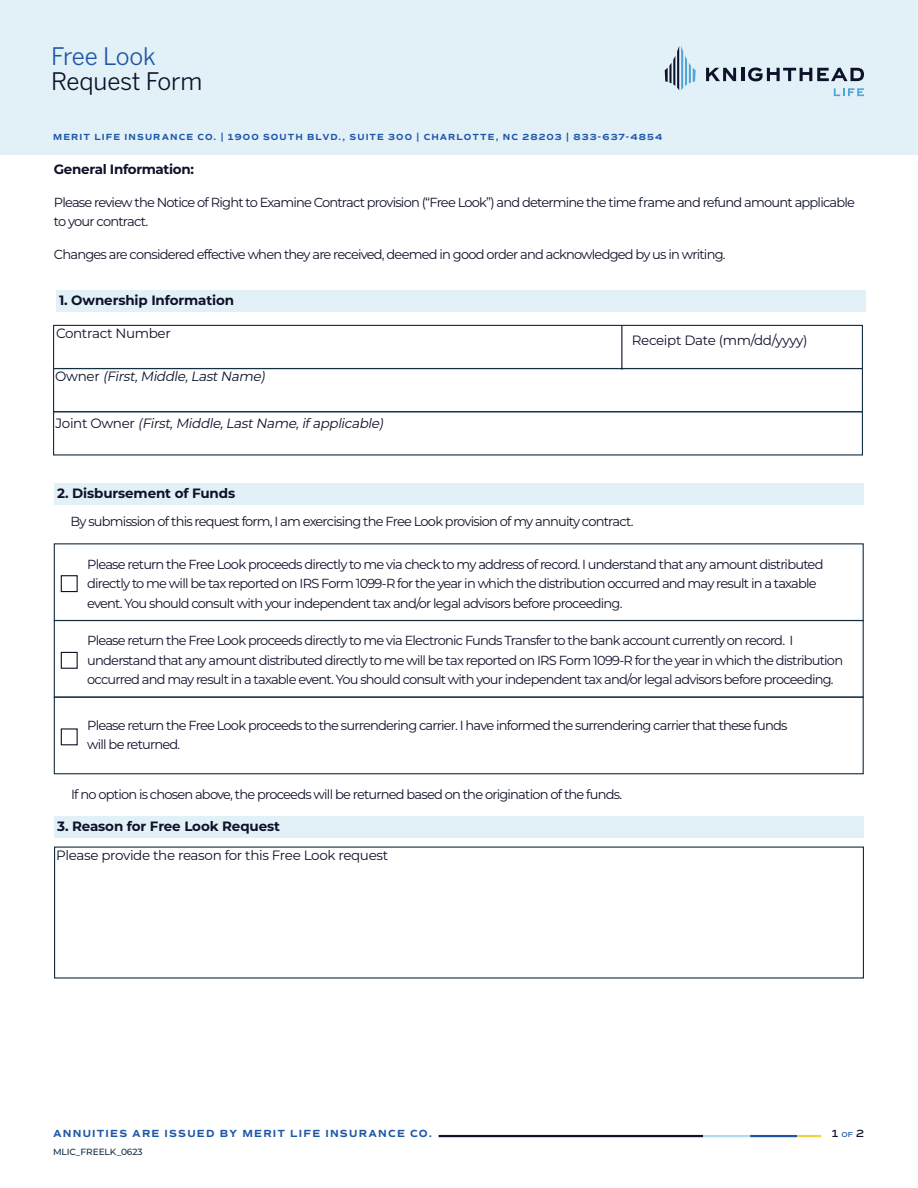
<style>
.page{position:relative;width:918px;height:1188px;background:#fff}
.page>*{position:absolute;margin:0;border:0;box-sizing:border-box;transform-origin:0 0}
.t1{font:24px "Benton Sans";letter-spacing:-.005em;color:#0e1129}
.t2{font:24px "Benton Sans";letter-spacing:-.02em;color:#1d56a7}
.t3{font:700 13.5px "Montserrat";letter-spacing:-.01em;color:#0e1129}
.t4{font:13.5px "Montserrat";letter-spacing:-.025em;color:#0e1129}
.t5{font:italic 13.5px "Montserrat";color:#0e1129}
.t6{font:13.2px/19.5px "Montserrat";letter-spacing:-.06em;color:#0e1129}
.t7{font:700 10.5px "Commuters Sans";letter-spacing:.115em;color:#1d56a7}
.t8{font:600 10.5px "Commuters Sans";color:#0e1129}
.t9{font:700 9px "Commuters Sans";letter-spacing:.12em;color:#1d56a7}
.t10{font:500 9px "Montserrat";letter-spacing:-.01em;color:#152f41}
.s1{font-style:normal}
.s2{font-size:7.35px;color:#1d56a7}
</style>
<div class="page">
<div style="left:0;top:0;width:918px;height:154px;background:#e2f0f7"></div>
<svg style="left:706px;top:68px;width:158px;height:13px"></svg>
<svg style="left:665px;top:46px;width:31px;height:44px"></svg>
<svg style="left:834px;top:88px;width:30px;height:8px"></svg>
<hr style="left:439px;top:1135px;width:264px;height:2px;background:#0e1129">
<hr style="left:703px;top:1135px;width:47px;height:2px;background:#b0daef">
<hr style="left:750px;top:1135px;width:47px;height:2px;background:#1d56a7">
<hr style="left:797px;top:1135px;width:24px;height:2px;background:#f4d039">
<div style="left:56px;top:290px;width:810px;height:22px;background:#e2f0f7"></div>
<div style="left:53px;top:411px;width:810px;height:45px;border:1px solid #152f41"></div>
<div style="left:54px;top:484px;width:810px;height:21px;background:#e2f0f7"></div>
<div style="left:61px;top:575px;width:17px;height:17px;border:1px solid #0e1129"></div>
<div style="left:54px;top:620px;width:810px;height:78px;border:1px solid #152f41"></div>
<div style="left:61px;top:652px;width:17px;height:17px;border:1px solid #0e1129"></div>
<div style="left:54px;top:697px;width:810px;height:77px;border:1px solid #152f41"></div>
<div style="left:61px;top:728px;width:17px;height:17px;border:1px solid #0e1129"></div>
<div style="left:54px;top:816px;width:810px;height:22px;background:#e2f0f7"></div>
<div style="left:53px;top:325px;width:810px;height:44px;border:1px solid #152f41"></div>
<hr style="left:621px;top:326px;width:1px;height:44px;background:#0e1129">
<h1 class="t2" style="left:51px;top:42px;width:106px">Free Look</h1>
<h1 class="t1" style="left:51px;top:67px;width:153px">Request Form</h1>
<p class="t9" style="left:53px;top:131px;width:611px">MERIT LIFE INSURANCE CO. | 1900 SOUTH BLVD., SUITE 300 | CHARLOTTE, NC 28203 | 833-637-4854</p>
<p class="t3" style="left:54px;top:159px;width:142px">General Information:</p>
<p class="t6" style="left:54px;top:192px;width:803px">Please review the Notice of Right to Examine Contract provision (“Free Look”) and determine the time frame and refund amount applicable to your contract.</p>
<p class="t6" style="left:54px;top:244px;width:673px">Changes are considered effective when they are received, deemed in good order and acknowledged by us in writing.</p>
<p class="t3" style="left:59px;top:290px;width:177px">1. Ownership Information</p>
<p class="t4" style="left:56px;top:324px;width:116px">Contract Number</p>
<p class="t5" style="left:55px;top:367px;width:215px"><span class="s1">O w n e r</span> (First,Middle,LastName)</p>
<p class="t5" style="left:55px;top:414px;width:333px"><span class="s1">J o i n t O w n e r</span> (First,Middle,LastName,ifapplicable)</p>
<p class="t4" style="left:632px;top:331px;width:177px">Receipt Date (mm/dd/yyyy)</p>
<p class="t3" style="left:57px;top:484px;width:180px">2. Disbursement of Funds</p>
<p class="t6" style="left:70px;top:511px;width:564px">By submission of this request form, I am exercising the Free Look provision of my annuity contract.</p>
<p class="t6" style="left:87px;top:554px;width:738px">Please return the Free Look proceeds directly to me via check to my address of record. I understand that any amount distributed directly to me will be tax reported on IRS Form 1099-R for the year in which the distribution occurred and may result in a taxable event. You should consult with your independent tax and/or legal advisors before proceeding.</p>
<p class="t6" style="left:87px;top:631px;width:757px">Please return the Free Look proceeds directly to me via Electronic Funds Transfer to the bank account currently on record. I understand that any amount distributed directly to me will be tax reported on IRS Form 1099-R for the year in which the distribution occurred and may result in a taxable event. You should consult with your independent tax and/or legal advisors before proceeding.</p>
<p class="t6" style="left:87px;top:715px;width:702px">Please return the Free Look proceeds to the surrendering carrier. I have informed the surrendering carrier that these funds will be returned.</p>
<p class="t6" style="left:71px;top:784px;width:553px">If no option is chosen above, the proceeds will be returned based on the origination of the funds.</p>
<p class="t3" style="left:57px;top:816px;width:224px">3. Reason for Free Look Request</p>
<p class="t4" style="left:56px;top:846px;width:334px">Please provide the reason for this Free Look request</p>
<p class="t7" style="left:53px;top:1127px;width:380px">ANNUITIES ARE ISSUED BY MERIT LIFE INSURANCE CO.</p>
<p class="t8" style="left:832px;top:1127px;width:34px">1 <span class="s2">of</span> 2</p>
<p class="t10" style="left:53px;top:1146px;width:91px">MLIC_FREELK_0623</p>
</div>
